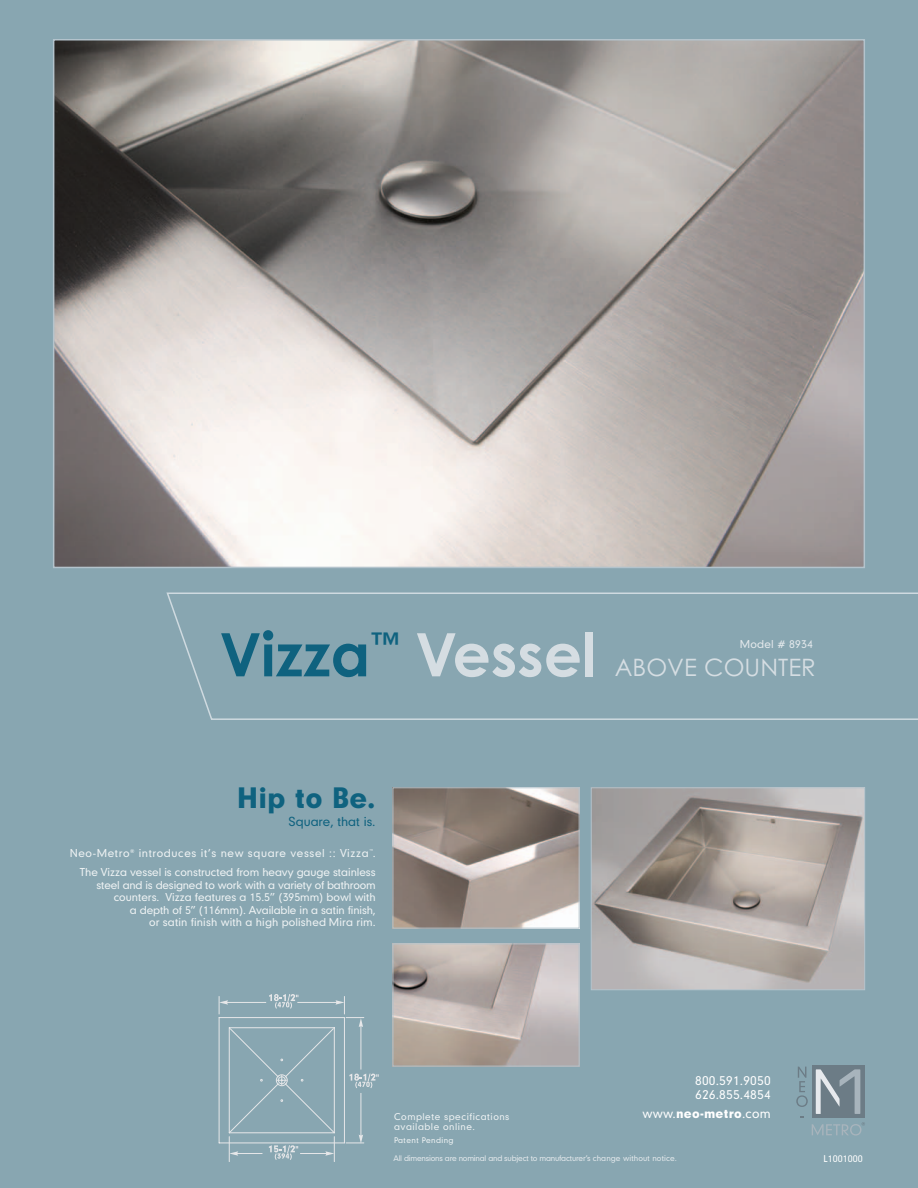
<style>
.page{position:relative;width:918px;height:1188px;background:#88a6b1}
.page>*{position:absolute;margin:0;border:0;box-sizing:border-box;transform-origin:0 0}
.t1{font:60px "Century Gothic Bold PL";color:#d5dde2}
.t2{font:27px "Geometric 706 BT Black B";color:#0f627f}
.t3{font:24px "Century Gothic PL";color:#d5dde2}
.t4{font:12px/14.4px "Geometric 706 BT Medium B";letter-spacing:.015em;color:#fff}
.t5{font:12px "Geometric 706 BT Black B";letter-spacing:.02em;color:#fff}
.t6{font:12px "Geometric 706 BT Medium B";color:#0f627f}
.t7{font:10.5px/12.6px "Geometric 706 BT Medium B";letter-spacing:-.005em;color:#eff3f4;text-align:right}
.t8{font:10.5px "Geometric 706 BT Medium B";letter-spacing:.015em;color:#e4e9ec}
.t9{font:9px/10.5px "Geometric 706 BT Medium B";letter-spacing:.055em;color:#eff3f4}
.t10{font:9px "Geometric 706 BT Medium B";color:#fff}
.t11{font:7.5px "Geometric 706 BT Medium B";letter-spacing:-.03em;color:#e4e9ec}
.t12{font:7.5px "Geometric 706 BT Medium B";letter-spacing:.055em;color:#eff3f4}
.s1{color:#0f627f}
.s2{font-family:"Geometric 706 BT Medium B"}
</style>
<div class="page">
<svg style="left:166px;top:592px;width:752px;height:128px"></svg>
<div style="left:812px;top:1065px;width:53px;height:53px;background:#6c7c86"></div>
<svg style="left:796px;top:1067px;width:12px;height:40px"></svg>
<svg style="left:816px;top:1069px;width:44px;height:45px"></svg>
<svg style="left:812px;top:1122px;width:53px;height:14px"></svg>
<img style="left:56px;top:42px;width:806px;height:523px">
<img style="left:395px;top:945px;width:183px;height:119px">
<div style="left:393px;top:943px;width:187px;height:123px;border:1px solid #b3c3cc"></div>
<img style="left:395px;top:789px;width:183px;height:138px">
<div style="left:393px;top:787px;width:187px;height:142px;border:1px solid #b3c3cc"></div>
<svg style="left:219px;top:994px;width:160px;height:168px"></svg>
<img style="left:593px;top:789px;width:270px;height:199px">
<div style="left:591px;top:787px;width:274px;height:203px;border:1px solid #b3c3cc"></div>
<h1 class="t1" style="left:220px;top:633px;width:378px"><span class="s1">Vizza</span><sup>™</sup> Vessel</h1>
<p class="t8" style="left:740px;top:640px;width:74px">Model # 8934</p>
<h3 class="t3" style="left:615px;top:659px;width:202px">ABOVE COUNTER</h3>
<h2 class="t2" style="left:237px;top:787px;width:140px">Hip to Be.</h2>
<p class="t6" style="left:288px;top:817px;width:89px">Square, that is.</p>
<p class="t7" style="left:70px;top:844px;width:307px;line-height:19.4px">Neo-Metro<sup>®</sup> introduces it’s new square vessel :: Vizza<sup>™</sup>.<br>The Vizza vessel is constructed from heavy gauge stainless</p>
<p class="t7" style="left:97px;top:879px;width:281px">steel and is designed to work with a variety of bathroom counters. Vizza features a 15.5” (395mm) bowl with<br>a depth of 5” (116mm). Available in a satin finish,<br>or satin finish with a high polished Mira rim.</p>
<p class="t9" style="left:394px;top:1112px;width:117px">Complete specifications available online.</p>
<p class="t12" style="left:394px;top:1138px;width:61px">Patent Pending</p>
<p class="t4" style="left:695px;top:1075px;width:77px">800.591.9050<br>626.855.4854</p>
<p class="t5" style="left:643px;top:1109px;width:130px"><span class="s2">www.</span>neo-metro<span class="s2">.com</span></p>
<p class="t11" style="left:393px;top:1155px;width:285px">All dimensions are nominal and subject to manufacturer’s change without notice.</p>
<p class="t10" style="left:823px;top:1155px;width:41px">L1001000</p>
</div>
